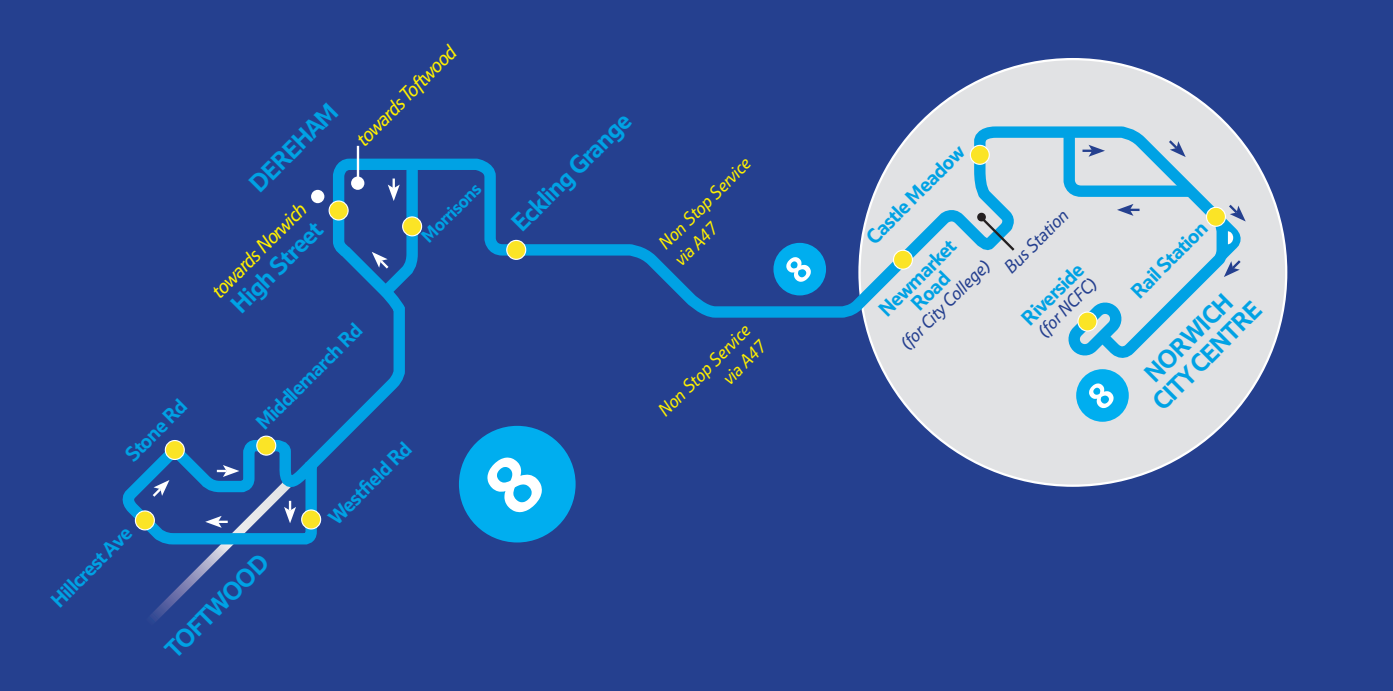
<style>
.page{position:relative;width:1393px;height:691px;background:#25408f}
.page>*{position:absolute;margin:0;border:0;box-sizing:border-box;transform-origin:0 0}
.t1{font:700 25.88px/25.9px "Tesco";color:#00a2e4;text-align:center}
.t2{font:700 21.12px/18.8px "Tesco";color:#00a2e4;text-align:center}
.t3{font:italic 21.12px "Tesco";color:#fff101}
.t4{font:italic 18.75px/22.6px "Tesco";color:#fff101;text-align:right}
.t5{font:italic 18.75px "Tesco";color:#25408f}
.t6{font:700 18.75px "Tesco";color:#00a2e4}
</style>
<div class="page">
<svg style="left:145px;top:477px;width:150px;height:149px"></svg>
<div style="left:859px;top:59px;width:427px;height:427px;background:#e1e2e4;border-radius:50%"></div>
<svg style="left:122px;top:121px;width:1111px;height:418px"></svg>
<div style="left:507px;top:240px;width:19px;height:19px;background:#fbe426;border-radius:50%"></div>
<div style="left:506px;top:240px;width:20px;height:20px;border:1px solid #fff;border-radius:50%"></div>
<div style="left:970px;top:145px;width:19px;height:19px;background:#fbe426;border-radius:50%"></div>
<div style="left:969px;top:145px;width:21px;height:20px;border:1px solid #fff;border-radius:50%"></div>
<div style="left:893px;top:250px;width:19px;height:19px;background:#fbe426;border-radius:50%"></div>
<div style="left:893px;top:250px;width:20px;height:20px;border:1px solid #fff;border-radius:50%"></div>
<div style="left:302px;top:510px;width:19px;height:19px;background:#fbe426;border-radius:50%"></div>
<div style="left:301px;top:509px;width:20px;height:20px;border:1px solid #fff;border-radius:50%"></div>
<div style="left:257px;top:436px;width:19px;height:19px;background:#fbe426;border-radius:50%"></div>
<div style="left:256px;top:436px;width:20px;height:20px;border:1px solid #fff;border-radius:50%"></div>
<div style="left:165px;top:440px;width:19px;height:19px;background:#fbe426;border-radius:50%"></div>
<div style="left:165px;top:440px;width:20px;height:20px;border:1px solid #fff;border-radius:50%"></div>
<div style="left:135px;top:511px;width:19px;height:19px;background:#fbe426;border-radius:50%"></div>
<div style="left:135px;top:510px;width:20px;height:20px;border:1px solid #fff;border-radius:50%"></div>
<svg style="left:329px;top:201px;width:19px;height:19px"></svg>
<div style="left:328px;top:200px;width:21px;height:21px;border:1px solid #fff;border-radius:50%"></div>
<div style="left:459px;top:426px;width:116px;height:116px;background:#00aeef;border-radius:50%"></div>
<svg style="left:977px;top:214px;width:40px;height:39px"></svg>
<div style="left:977px;top:213px;width:9px;height:8px;border:2px solid #231f20;border-radius:50%"></div>
<svg style="left:1057px;top:126px;width:193px;height:155px"></svg>
<div style="left:773px;top:243px;width:53px;height:52px;background:#00aeef;border-radius:50%"></div>
<div style="left:1076px;top:369px;width:52px;height:53px;background:#00aeef;border-radius:50%"></div>
<svg style="left:367px;top:152px;width:56px;height:151px"></svg>
<div style="left:311px;top:190px;width:13px;height:13px;background:#fff;border-radius:50%"></div>
<div style="left:351px;top:177px;width:13px;height:13px;background:#fff;border-radius:50%"></div>
<hr style="left:357px;top:146px;width:2px;height:36px;background:#fff">
<svg style="left:284px;top:501px;width:12px;height:22px"></svg>
<svg style="left:217px;top:465px;width:22px;height:12px"></svg>
<svg style="left:150px;top:476px;width:24px;height:23px"></svg>
<svg style="left:205px;top:516px;width:23px;height:12px"></svg>
<p class="t1" style="left:244px;top:178px;width:116px;rotate:-45deg">DEREHAM</p>
<p class="t3" style="left:206px;top:286px;width:127px;rotate:-45deg">towards Norwich</p>
<p class="t1" style="left:225px;top:299px;width:120px;rotate:-45deg">High Street</p>
<p class="t3" style="left:350px;top:134px;width:134px;rotate:-45deg">towards Toftwood</p>
<p class="t6" style="left:416px;top:231px;width:78px;rotate:-45deg">Morrisons</p>
<p class="t2" style="left:252px;top:419px;width:142px;rotate:-45deg">Middlemarch Rd</p>
<p class="t2" style="left:121px;top:451px;width:80px;rotate:-45deg">Stone Rd</p>
<p class="t2" style="left:325px;top:514px;width:109px;rotate:-45deg">Westfi eld Rd</p>
<p class="t2" style="left:47px;top:597px;width:106px;rotate:-45deg">Hillcrest Ave</p>
<p class="t1" style="left:160px;top:644px;width:137px;rotate:-45deg">TOFTWOOD</p>
<p class="t1" style="left:506px;top:218px;width:159px;rotate:-45deg">Eckling Grange</p>
<p class="t4" style="left:653px;top:239px;width:123px;text-align:left;rotate:-45deg">Non Stop Service via A47</p>
<p class="t4" style="left:652px;top:406px;width:123px;rotate:-45deg">Non Stop Service via A47</p>
<p class="t2" style="left:862px;top:234px;width:132px;rotate:-45deg">Castle Meadow</p>
<p class="t2" style="left:875px;top:306px;width:101px;rotate:-45deg">Newmarket<br>Road</p>
<p class="t5" style="left:895px;top:339px;width:120px;rotate:-45deg">(for City College)</p>
<p class="t5" style="left:999px;top:263px;width:84px;rotate:-45deg">Bus Station</p>
<p class="t2" style="left:1017px;top:315px;width:80px;rotate:-45deg">Riverside</p>
<p class="t5" style="left:1032px;top:327px;width:77px;rotate:-45deg">(for NCFC)</p>
<p class="t2" style="left:1127px;top:288px;width:100px;rotate:-45deg">Rail Station</p>
<p class="t1" style="left:1128px;top:378px;width:144px;rotate:-45deg">NORWICH<br>CITY CENTRE</p>
</div>
